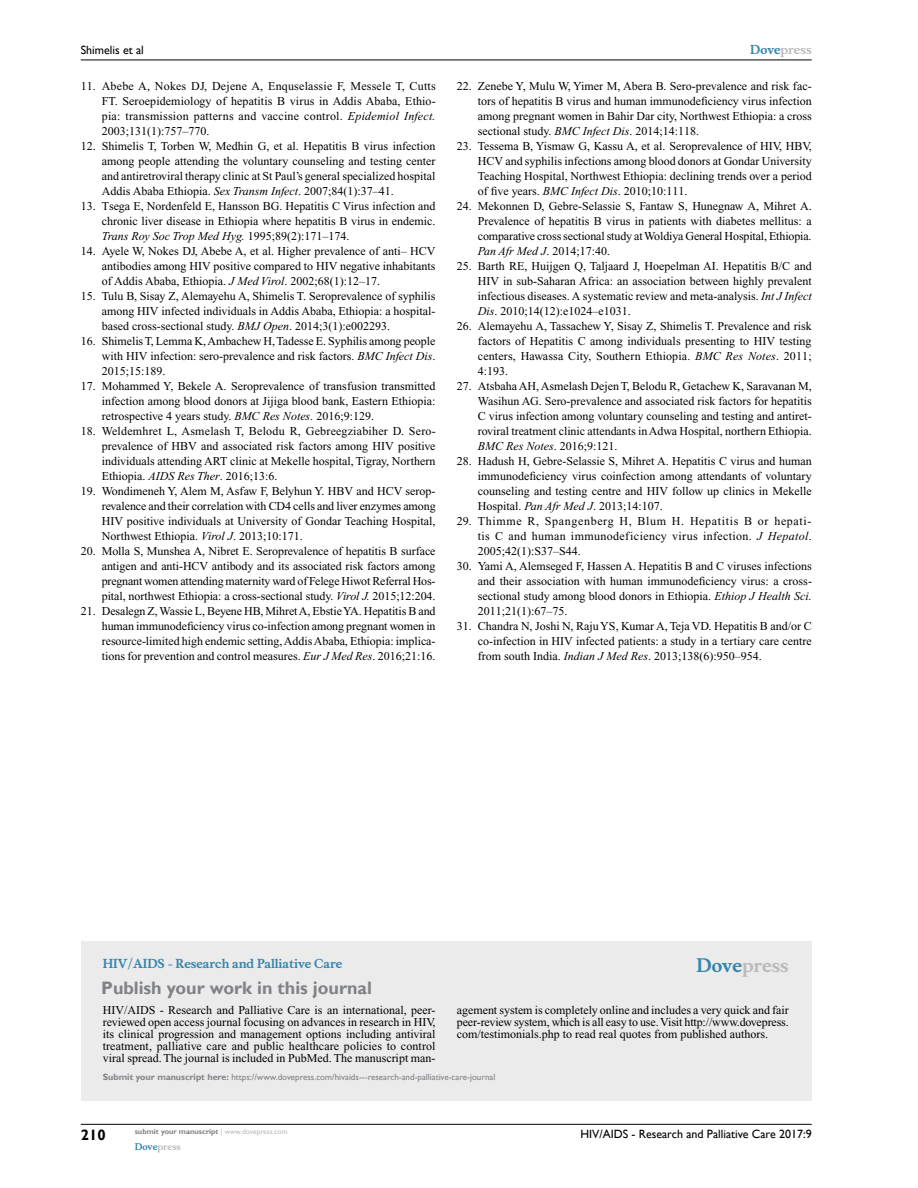
<style>
.page{position:relative;width:918px;height:1188px;background:#fff}
.page>*{position:absolute;margin:0;border:0;box-sizing:border-box;transform-origin:0 0}
.t1{font:700 18px "Gill Sans";color:#808285}
.t2{font:700 18px "Musee";color:#b8babc}
.t3{font:700 15px "Gill Sans";color:#000}
.t4{font:12px/15px "Times New Roman";color:#000;text-align:justify}
.t5{font:12px "Gill Sans";color:#000}
.t6{font:700 12px "Musee";color:#3785ad}
.t7{font:700 12px "Musee";color:#b8babc}
.t8{font:9px "Gill Sans";color:#808285}
.t9{font:700 9px "Musee";color:#b8babc}
.t10{font:700 7.5px "Gill Sans";color:#808285}
.s1{font-style:italic}
.s2{color:#3785ad}
.s3{font-weight:700}
.s4{font-weight:400;color:#b8babc}
</style>
<div class="page">
<div style="left:81px;top:941px;width:731px;height:159px;background:#ebebec"></div>
<hr style="left:81px;top:1124px;width:731px;height:1px;background:#000">
<hr style="left:81px;top:60px;width:731px;height:1px;background:#000">
<p class="t5" style="left:81px;top:43px;width:65px">Shimelis et al</p>
<p class="t4" style="left:102px;top:79px;width:335px;text-indent:-21px">11. Abebe A, Nokes DJ, Dejene A, Enquselassie F, Messele T, Cutts FT. Seroepidemiology of hepatitis B virus in Addis Ababa, Ethio&shy;pia: transmission patterns and vaccine control. <span class="s1">Epidemiol Infect.<br></span>2003;131(1):757–770.</p>
<p class="t4" style="left:102px;top:139px;width:335px;text-indent:-21px">12. Shimelis T, Torben W, Medhin G, et al. Hepatitis B virus infection among people attending the voluntary counseling and testing center and antiretroviral therapy clinic at St Paul’s general specialized hospital Addis Ababa Ethiopia. <span class="s1">Sex Transm Infect</span>. 2007;84(1):37–41.</p>
<p class="t4" style="left:102px;top:199px;width:335px;text-indent:-21px">13. Tsega E, Nordenfeld E, Hansson BG. Hepatitis C Virus infection and chronic liver disease in Ethiopia where hepatitis B virus in endemic.<br><span class="s1">Trans Roy Soc Trop Med Hyg.</span> 1995;89(2):171–174.</p>
<p class="t4" style="left:102px;top:244px;width:335px;text-indent:-21px">14. Ayele W, Nokes DJ, Abebe A, et al. Higher prevalence of anti– HCV antibodies among HIV positive compared to HIV negative inhabitants of Addis Ababa, Ethiopia. <span class="s1">J Med Virol</span>. 2002;68(1):12–17.</p>
<p class="t4" style="left:102px;top:289px;width:335px;text-indent:-21px">15. Tulu B, Sisay Z, Alemayehu A, Shimelis T. Seroprevalence of syphilis among HIV infected individuals in Addis Ababa, Ethiopia: a hospital&shy;based cross-sectional study. <span class="s1">BMJ Open</span>. 2014;3(1):e002293.</p>
<p class="t4" style="left:102px;top:334px;width:335px;text-indent:-21px">16. Shimelis T, Lemma K, Ambachew H, Tadesse E. Syphilis among people with HIV infection: sero-prevalence and risk factors. <span class="s1">BMC Infect Dis</span>.<br>2015;15:189.</p>
<p class="t4" style="left:102px;top:379px;width:335px;text-indent:-21px">17. Mohammed Y, Bekele A. Seroprevalence of transfusion transmitted infection among blood donors at Jijiga blood bank, Eastern Ethiopia: retrospective 4 years study. <span class="s1">BMC Res Notes.</span> 2016;9:129.</p>
<p class="t4" style="left:102px;top:424px;width:336px;text-indent:-21px">18. Weldemhret L, Asmelash T, Belodu R, Gebreegziabiher D. Sero&shy;prevalence of HBV and associated risk factors among HIV positive individuals attending ART clinic at Mekelle hospital, Tigray, Northern Ethiopia. <span class="s1">AIDS Res Ther</span>. 2016;13:6.</p>
<p class="t4" style="left:102px;top:484px;width:335px;text-indent:-21px">19. Wondimeneh Y, Alem M, Asfaw F, Belyhun Y. HBV and HCV serop&shy;revalence and their correlation with CD4 cells and liver enzymes among HIV positive individuals at University of Gondar Teaching Hospital, Northwest Ethiopia. <span class="s1">Virol J</span>. 2013;10:171.</p>
<p class="t4" style="left:102px;top:544px;width:335px;text-indent:-21px">20. Molla S, Munshea A, Nibret E. Seroprevalence of hepatitis B surface antigen and anti-HCV antibody and its associated risk factors among pregnant women attending maternity ward of Felege Hiwot Referral Hos&shy;pital, northwest Ethiopia: a cross-sectional study. <span class="s1">Virol J.</span> 2015;12:204.</p>
<p class="t4" style="left:102px;top:604px;width:335px;text-indent:-21px">21. Desalegn Z, Wassie L, Beyene HB, Mihret A, Ebstie YA. Hepatitis B and human immunodeficiency virus co-infection among pregnant women in resource-limited high endemic setting, Addis Ababa, Ethiopia: implica&shy;tions for prevention and control measures. <span class="s1">Eur J Med Res</span>. 2016;21:16.</p>
<p class="t7" style="left:750px;top:43px;width:63px"><span class="s2">Dove</span>press</p>
<p class="t4" style="left:478px;top:79px;width:335px;text-indent:-21px">22. Zenebe Y, Mulu W, Yimer M, Abera B. Sero-prevalence and risk fac&shy;tors of hepatitis B virus and human immunodeficiency virus infection among pregnant women in Bahir Dar city, Northwest Ethiopia: a cross sectional study. <span class="s1">BMC Infect Dis</span>. 2014;14:118.</p>
<p class="t4" style="left:478px;top:139px;width:335px;text-indent:-21px">23. Tessema B, Yismaw G, Kassu A, et al. Seroprevalence of HIV, HBV, HCV and syphilis infections among blood donors at Gondar University Teaching Hospital, Northwest Ethiopia: declining trends over a period of five years. <span class="s1">BMC Infect Dis</span>. 2010;10:111.</p>
<p class="t4" style="left:478px;top:199px;width:335px;text-indent:-21px">24. Mekonnen D, Gebre-Selassie S, Fantaw S, Hunegnaw A, Mihret A.<br>Prevalence of hepatitis B virus in patients with diabetes mellitus: a comparative cross sectional study at Woldiya General Hospital, Ethiopia.<br><span class="s1">Pan Afr Med J</span>. 2014;17:40.</p>
<p class="t4" style="left:478px;top:259px;width:335px;text-indent:-21px">25. Barth RE, Huijgen Q, Taljaard J, Hoepelman AI. Hepatitis B/C and HIV in sub-Saharan Africa: an association between highly prevalent infectious diseases. A systematic review and meta-analysis. <span class="s1">Int J Infect Dis</span>. 2010;14(12):e1024–e1031.</p>
<p class="t4" style="left:478px;top:319px;width:335px;text-indent:-21px">26. Alemayehu A, Tassachew Y, Sisay Z, Shimelis T. Prevalence and risk factors of Hepatitis C among individuals presenting to HIV testing centers, Hawassa City, Southern Ethiopia. <span class="s1">BMC Res Notes</span>. 2011; 4:193.</p>
<p class="t4" style="left:478px;top:379px;width:335px;text-indent:-21px">27. Atsbaha AH, Asmelash Dejen T, Belodu R, Getachew K, Saravanan M, Wasihun AG. Sero-prevalence and associated risk factors for hepatitis C virus infection among voluntary counseling and testing and antiret&shy;roviral treatment clinic attendants in Adwa Hospital, northern Ethiopia.<br><span class="s1">BMC Res Notes</span>. 2016;9:121.</p>
<p class="t4" style="left:478px;top:454px;width:335px;text-indent:-21px">28. Hadush H, Gebre-Selassie S, Mihret A. Hepatitis C virus and human immunodeficiency virus coinfection among attendants of voluntary counseling and testing centre and HIV follow up clinics in Mekelle Hospital. <span class="s1">Pan Afr Med J</span>. 2013;14:107.</p>
<p class="t4" style="left:478px;top:514px;width:335px;text-indent:-21px">29. Thimme R, Spangenberg H, Blum H. Hepatitis B or hepati&shy;tis C and human immunodeficiency virus infection. <span class="s1">J Hepatol</span>.<br>2005;42(1):S37–S44.</p>
<p class="t4" style="left:478px;top:559px;width:336px;text-indent:-21px">30. Yami A, Alemseged F, Hassen A. Hepatitis B and C viruses infections and their association with human immunodeficiency virus: a cross&shy;sectional study among blood donors in Ethiopia. <span class="s1">Ethiop J Health Sci.<br></span>2011;21(1):67–75.</p>
<p class="t4" style="left:478px;top:619px;width:335px;text-indent:-21px">31. Chandra N, Joshi N, Raju YS, Kumar A, Teja VD. Hepatitis B and/or C co-infection in HIV infected patients: a study in a tertiary care centre from south India. <span class="s1">Indian J Med Res</span>. 2013;138(6):950–954.</p>
<p class="t6" style="left:103px;top:956px;width:241px">HIV/AIDS - Research and Palliative Care</p>
<h1 class="t1" style="left:101px;top:977px;width:272px">Publish your work in this journal</h1>
<h1 class="t2" style="left:697px;top:955px;width:94px"><span class="s2">Dove</span>press</h1>
<p class="t4" style="left:103px;top:1004px;width:334px;line-height:12px">HIV/AIDS - Research and Palliative Care is an international, peer&shy;reviewed open access journal focusing on advances in research in HIV, its clinical progression and management options including antiviral treatment, palliative care and public healthcare policies to control viral spread. The journal is included in PubMed. The manuscript man-</p>
<p class="t4" style="left:457px;top:1004px;width:334px;line-height:12px">agement system is completely online and includes a very quick and fair peer-review system, which is all easy to use. Visit http://www.dovepress. com/testimonials.php to read real quotes from published authors.</p>
<p class="t8" style="left:103px;top:1072px;width:394px"><span class="s3">Submit your manuscript here:</span> https://www.dovepress.com/hivaids---research-and-palliative-care-journal</p>
<p class="t3" style="left:81px;top:1126px;width:26px">210</p>
<p class="t10" style="left:135px;top:1127px;width:154px">submit your manuscript <span class="s4">| www.dovepress.com</span></p>
<p class="t9" style="left:135px;top:1141px;width:48px"><span class="s2">Dove</span>press</p>
<p class="t5" style="left:580px;top:1127px;width:233px">HIV/AIDS - Research and Palliative Care 2017:9</p>
</div>
